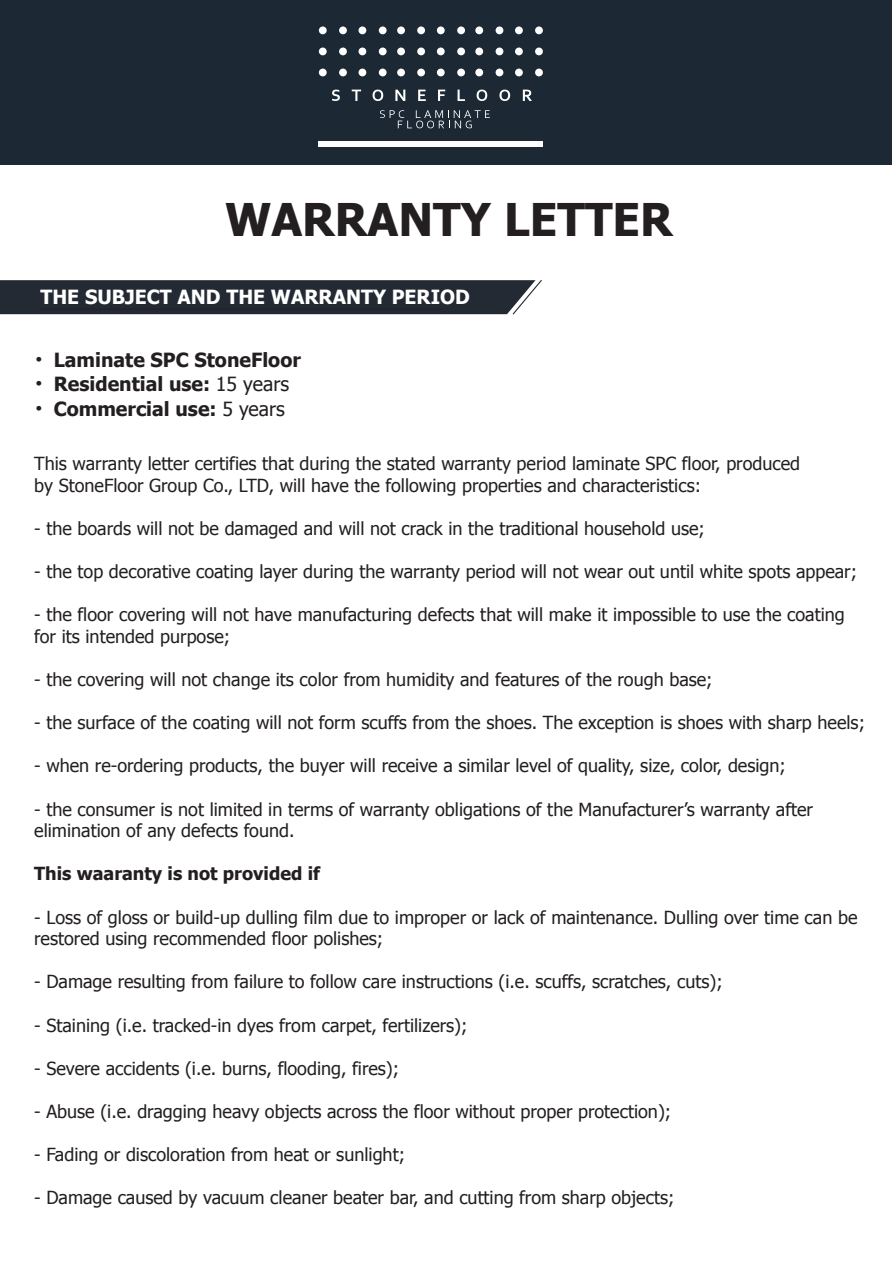
<style>
.page{position:relative;width:893px;height:1263px;background:#fff}
.page>*{position:absolute;margin:0;border:0;box-sizing:border-box;transform-origin:0 0}
.t1{font:700 45px "Tahoma";color:#231f20}
.t2{font:700 19.5px "Tahoma";color:#231f20}
.t3{font:700 19.5px "Tahoma";color:#fff}
.t4{font:18px/21.6px "Tahoma";color:#231f20}
.t5{font:700 18px "Tahoma";color:#231f20}
.s1{font-family:"Sim Sun";font-weight:400}
.s2{font-weight:400}
</style>
<div class="page">
<svg style="left:0;top:280px;width:542px;height:35px;background:#30373f"></svg>
<hr style="left:40px;top:309px;width:403px;height:1px;background:#231f20">
<div style="left:0;top:0;width:891px;height:164px;background:#1c2834"></div>
<div style="left:319px;top:69px;width:8px;height:7px;background:#fff;border-radius:50%"></div>
<div style="left:535px;top:69px;width:8px;height:7px;background:#fff;border-radius:50%"></div>
<div style="left:515px;top:69px;width:8px;height:7px;background:#fff;border-radius:50%"></div>
<div style="left:496px;top:69px;width:7px;height:7px;background:#fff;border-radius:50%"></div>
<div style="left:475px;top:69px;width:8px;height:7px;background:#fff;border-radius:50%"></div>
<div style="left:457px;top:69px;width:8px;height:7px;background:#fff;border-radius:50%"></div>
<div style="left:437px;top:69px;width:8px;height:7px;background:#fff;border-radius:50%"></div>
<div style="left:417px;top:69px;width:8px;height:7px;background:#fff;border-radius:50%"></div>
<div style="left:397px;top:69px;width:8px;height:7px;background:#fff;border-radius:50%"></div>
<div style="left:379px;top:69px;width:8px;height:7px;background:#fff;border-radius:50%"></div>
<div style="left:358px;top:69px;width:8px;height:7px;background:#fff;border-radius:50%"></div>
<div style="left:339px;top:69px;width:8px;height:7px;background:#fff;border-radius:50%"></div>
<div style="left:319px;top:48px;width:8px;height:7px;background:#fff;border-radius:50%"></div>
<div style="left:535px;top:48px;width:8px;height:7px;background:#fff;border-radius:50%"></div>
<div style="left:515px;top:48px;width:8px;height:7px;background:#fff;border-radius:50%"></div>
<div style="left:496px;top:48px;width:7px;height:7px;background:#fff;border-radius:50%"></div>
<div style="left:475px;top:48px;width:8px;height:7px;background:#fff;border-radius:50%"></div>
<div style="left:457px;top:48px;width:8px;height:7px;background:#fff;border-radius:50%"></div>
<div style="left:437px;top:48px;width:8px;height:7px;background:#fff;border-radius:50%"></div>
<div style="left:417px;top:48px;width:8px;height:7px;background:#fff;border-radius:50%"></div>
<div style="left:397px;top:48px;width:8px;height:7px;background:#fff;border-radius:50%"></div>
<div style="left:379px;top:48px;width:8px;height:7px;background:#fff;border-radius:50%"></div>
<div style="left:358px;top:48px;width:8px;height:7px;background:#fff;border-radius:50%"></div>
<div style="left:339px;top:48px;width:8px;height:7px;background:#fff;border-radius:50%"></div>
<div style="left:319px;top:26px;width:8px;height:8px;background:#fff;border-radius:50%"></div>
<div style="left:535px;top:26px;width:8px;height:8px;background:#fff;border-radius:50%"></div>
<div style="left:515px;top:26px;width:8px;height:8px;background:#fff;border-radius:50%"></div>
<div style="left:496px;top:26px;width:7px;height:8px;background:#fff;border-radius:50%"></div>
<div style="left:475px;top:26px;width:8px;height:8px;background:#fff;border-radius:50%"></div>
<div style="left:457px;top:26px;width:8px;height:8px;background:#fff;border-radius:50%"></div>
<div style="left:437px;top:26px;width:8px;height:8px;background:#fff;border-radius:50%"></div>
<div style="left:417px;top:26px;width:8px;height:8px;background:#fff;border-radius:50%"></div>
<div style="left:397px;top:26px;width:8px;height:8px;background:#fff;border-radius:50%"></div>
<div style="left:379px;top:26px;width:8px;height:8px;background:#fff;border-radius:50%"></div>
<div style="left:358px;top:26px;width:8px;height:8px;background:#fff;border-radius:50%"></div>
<div style="left:339px;top:26px;width:8px;height:8px;background:#fff;border-radius:50%"></div>
<svg style="left:380px;top:110px;width:110px;height:18px"></svg>
<svg style="left:332px;top:90px;width:8px;height:11px"></svg>
<svg style="left:352px;top:90px;width:9px;height:11px"></svg>
<svg style="left:373px;top:90px;width:10px;height:11px"></svg>
<svg style="left:395px;top:90px;width:10px;height:11px"></svg>
<svg style="left:418px;top:90px;width:8px;height:11px"></svg>
<svg style="left:438px;top:90px;width:7px;height:11px"></svg>
<svg style="left:458px;top:90px;width:7px;height:11px"></svg>
<svg style="left:477px;top:90px;width:10px;height:11px"></svg>
<svg style="left:499px;top:90px;width:11px;height:11px"></svg>
<svg style="left:523px;top:90px;width:9px;height:11px"></svg>
<div style="left:319px;top:141px;width:224px;height:6px;background:#fff"></div>
<h1 class="t1" style="left:225px;top:188px;width:449px">WARRANTY LETTER</h1>
<p class="t3" style="left:40px;top:284px;width:431px">THE SUBJECT AND THE WARRANTY PERIOD</p>
<p class="t2" style="left:34px;top:346px;width:268px"><span class="s1">•</span> Laminate SPC StoneFloor</p>
<p class="t2" style="left:34px;top:371px;width:256px"><span class="s1">•</span> Residential use: <span class="s2">15 years</span></p>
<p class="t2" style="left:34px;top:395px;width:252px"><span class="s1">•</span> Commercial use: <span class="s2">5 years</span></p>
<p class="t4" style="left:34px;top:452px;width:767px">This warranty letter certifies that during the stated warranty period laminate SPC floor, produced by StoneFloor Group Co., LTD, will have the following properties and characteristics:</p>
<p class="t4" style="left:34px;top:517px;width:672px">- the boards will not be damaged and will not crack in the traditional household use;</p>
<p class="t4" style="left:34px;top:560px;width:824px">- the top decorative coating layer during the warranty period will not wear out until white spots appear;</p>
<p class="t4" style="left:34px;top:603px;width:812px">- the floor covering will not have manufacturing defects that will make it impossible to use the coating for its intended purpose;</p>
<p class="t4" style="left:34px;top:668px;width:680px">- the covering will not change its color from humidity and features of the rough base;</p>
<p class="t4" style="left:34px;top:711px;width:832px">- the surface of the coating will not form scuffs from the shoes. The exception is shoes with sharp heels;</p>
<p class="t4" style="left:34px;top:754px;width:753px">- when re-ordering products, the buyer will receive a similar level of quality, size, color, design;</p>
<p class="t4" style="left:34px;top:797px;width:780px">- the consumer is not limited in terms of warranty obligations of the Manufacturer’s warranty after elimination of any defects found.</p>
<p class="t5" style="left:34px;top:861px;width:287px">This waaranty is not provided if</p>
<p class="t4" style="left:34px;top:905px;width:825px">- Loss of gloss or build-up dulling film due to improper or lack of maintenance. Dulling over time can be restored using recommended floor polishes;</p>
<p class="t4" style="left:34px;top:970px;width:690px">- Damage resulting from failure to follow care instructions (i.e. scuffs, scratches, cuts);</p>
<p class="t4" style="left:34px;top:1013px;width:435px">- Staining (i.e. tracked-in dyes from carpet, fertilizers);</p>
<p class="t4" style="left:34px;top:1057px;width:366px">- Severe accidents (i.e. burns, flooding, fires);</p>
<p class="t4" style="left:34px;top:1100px;width:638px">- Abuse (i.e. dragging heavy objects across the floor without proper protection);</p>
<p class="t4" style="left:34px;top:1143px;width:372px">- Fading or discoloration from heat or sunlight;</p>
<p class="t4" style="left:34px;top:1186px;width:642px">- Damage caused by vacuum cleaner beater bar, and cutting from sharp objects;</p>
</div>
